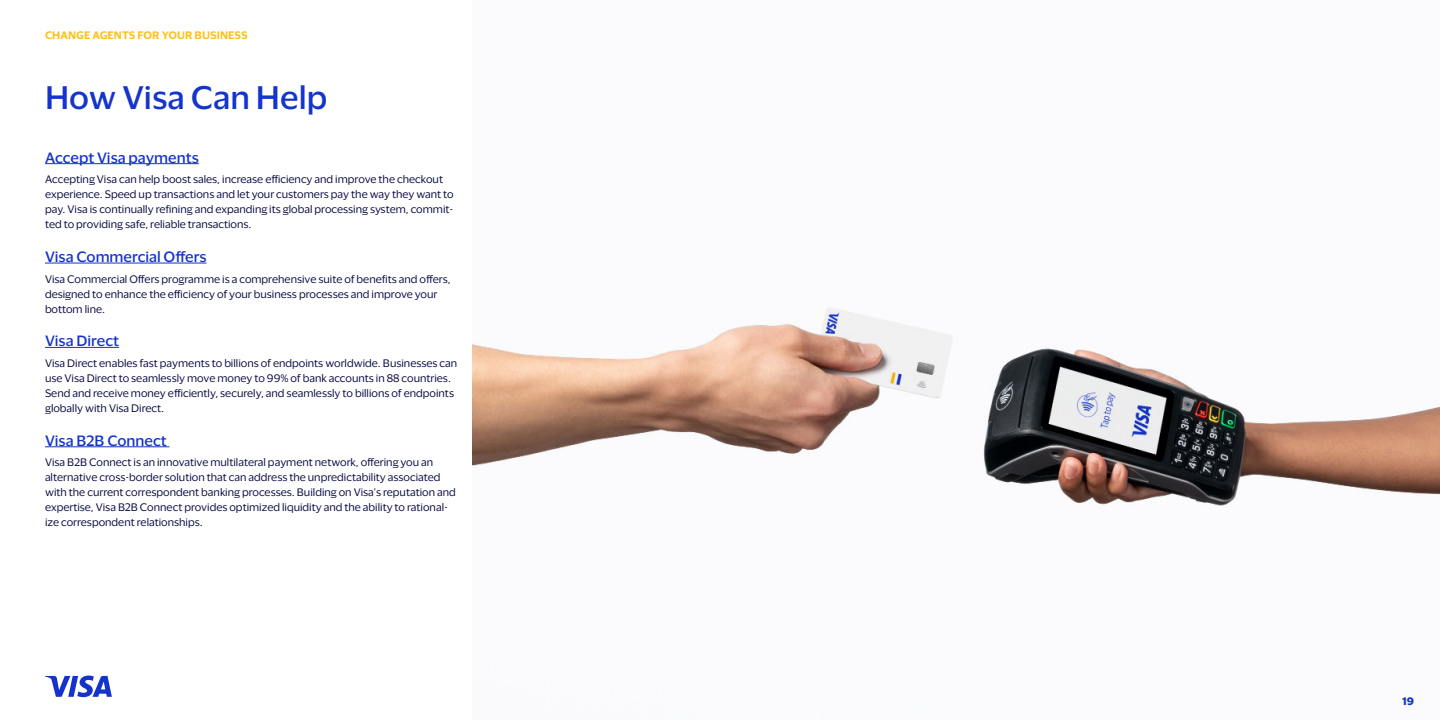
<style>
.page{position:relative;width:1440px;height:720px;background:#fff}
.page>*{position:absolute;margin:0;border:0;box-sizing:border-box;transform-origin:0 0}
.t1{font:500 30px "Visa Dialect";color:#1434cb}
.t2{font:500 13.75px "Visa Dialect";color:#1434cb}
.t3{font:10px/15px "Visa Dialect";color:#02063d}
.t4{font:600 10px "Visa Dialect";color:#fcc015}
.t5{font:700 10px "Visa Dialect";color:#1434cb}
</style>
<div class="page">
<hr style="left:45px;top:163px;width:154px;height:1px;background:#1434cb">
<hr style="left:45px;top:263px;width:162px;height:1px;background:#1434cb">
<hr style="left:45px;top:347px;width:74px;height:1px;background:#1434cb">
<hr style="left:45px;top:446px;width:125px;height:1px;background:#1434cb">
<svg style="left:45px;top:676px;width:67px;height:21px"></svg>
<img style="left:472px;top:307px;width:968px;height:199px">
<p class="t4" style="left:45px;top:28px;width:204px">CHANGE AGENTS FOR YOUR BUSINESS</p>
<p class="t1" style="left:45px;top:75px;width:284px">How Visa Can Help</p>
<p class="t2" style="left:45px;top:147px;width:155px">Accept Visa payments</p>
<p class="t3" style="left:45px;top:171px;width:410px">Accepting Visa can help boost sales, increase efficiency and improve the checkout experience. Speed up transactions and let your customers pay the way they want to pay. Visa is continually refining and expanding its global processing system, commit&shy;ted to providing safe, reliable transactions.</p>
<p class="t2" style="left:45px;top:246px;width:163px">Visa Commercial Offers</p>
<p class="t3" style="left:45px;top:271px;width:407px">Visa Commercial Offers programme is a comprehensive suite of benefits and offers, designed to enhance the efficiency of your business processes and improve your bottom line.</p>
<p class="t2" style="left:45px;top:330px;width:76px">Visa Direct</p>
<p class="t3" style="left:45px;top:355px;width:414px">Visa Direct enables fast payments to billions of endpoints worldwide. Businesses can use Visa Direct to seamlessly move money to 99% of bank accounts in 88 countries.<br>Send and receive money efficiently, securely, and seamlessly to billions of endpoints globally with Visa Direct.</p>
<p class="t2" style="left:45px;top:430px;width:123px">Visa B2B Connect</p>
<p class="t3" style="left:45px;top:454px;width:412px">Visa B2B Connect is an innovative multilateral payment network, offering you an alternative cross-border solution that can address the unpredictability associated with the current correspondent banking processes. Building on Visa’s reputation and expertise, Visa B2B Connect provides optimized liquidity and the ability to rational&shy;ize correspondent relationships.</p>
<p class="t5" style="left:1402px;top:693px;width:13px">19</p>
</div>
